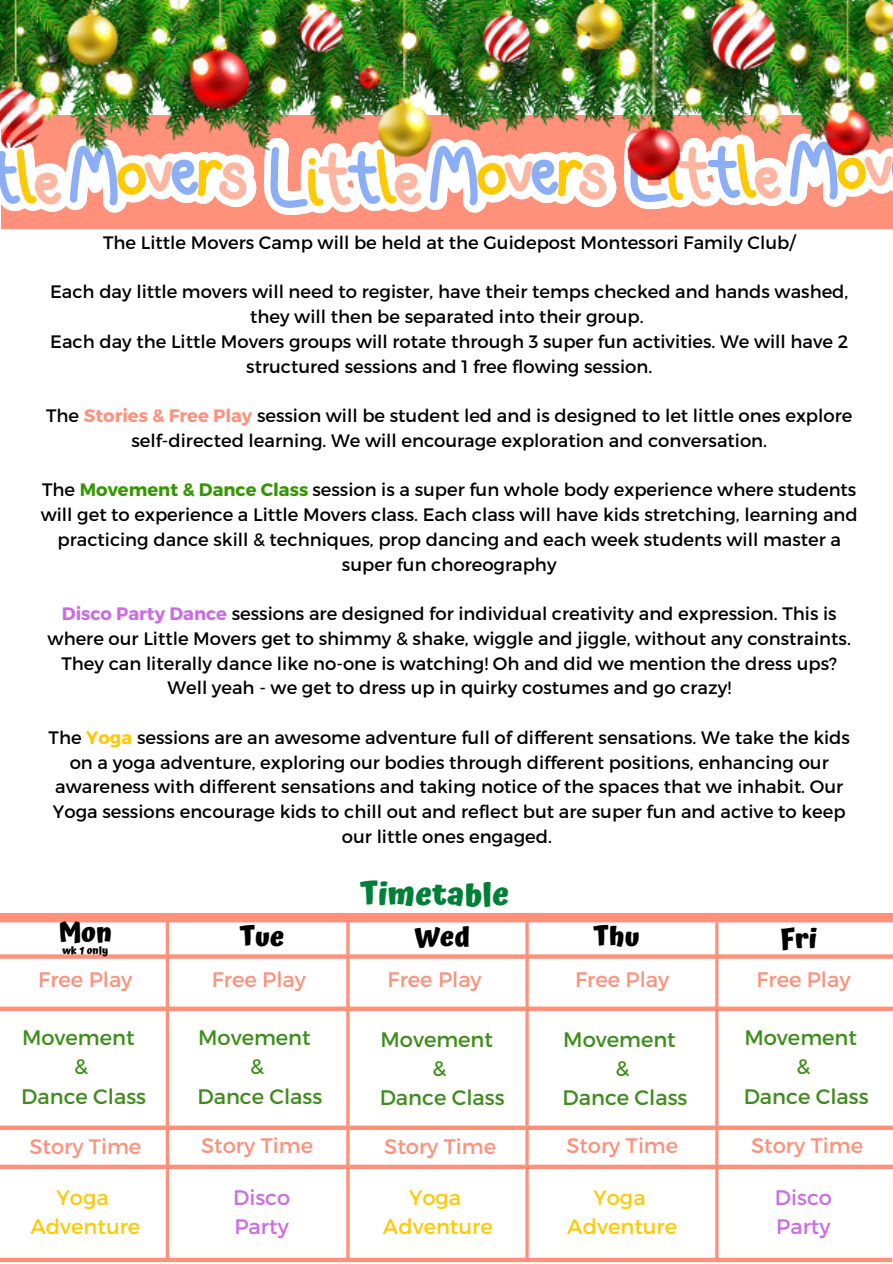
<style>
.page{position:relative;width:893px;height:1264px;background:#fff}
.page>*{position:absolute;margin:0;border:0;box-sizing:border-box;transform-origin:0 0}
.t1{font:700 31.5px "Atma";color:#008037}
.t2{font:700 27px "Atma";color:#000}
.t3{font:21px/29.2px "Montserrat";color:#3d8d1a;text-align:center}
.t4{font:21px "Montserrat";color:#ff917b}
.t5{font:21px/29.2px "Montserrat";color:#ffc907;text-align:center}
.t6{font:21px/29.2px "Montserrat";color:#cb6ce6}
.t7{font:18px/24.8px "Montserrat";color:#000;text-align:center}
.t8{font:700 10.5px "Atma";color:#000}
.s1{font-weight:700;color:#ff917b}
.s2{font-weight:700;color:#339800}
.s3{font-weight:700;color:#cb6ce6}
.s4{font-weight:700;color:#ffc907}
</style>
<div class="page">
<div style="left:1px;top:115px;width:891px;height:113px;background:#ff917b"></div>
<img style="left:1px;top:195px;width:614px;height:21px">
<img style="left:627px;top:195px;width:235px;height:15px">
<img style="left:0;top:0;width:892px;height:195px">
<svg style="left:0;top:913px;width:892px;height:349px"></svg>
<p class="t7" style="left:103px;top:229px;width:693px">The Little Movers Camp will be held at the Guidepost Montessori Family Club/</p>
<p class="t7" style="left:50px;top:279px;width:799px">Each day little movers will need to register, have their temps checked and hands washed, they will then be separated into their group.<br>Each day the Little Movers groups will rotate through 3 super fun activities. We will have 2 structured sessions and 1 free flowing session.</p>
<p class="t7" style="left:46px;top:402px;width:807px">The <span class="s1">Stories &amp; Free Play</span> session will be student led and is designed to let little ones explore self-directed learning. We will encourage exploration and conversation.</p>
<p class="t7" style="left:41px;top:476px;width:818px">The <span class="s2">Movement &amp; Dance Class</span> session is a super fun whole body experience where students will get to experience a Little Movers class. Each class will have kids stretching, learning and practicing dance skill &amp; techniques, prop dancing and each week students will master a super fun choreography</p>
<p class="t7" style="left:48px;top:600px;width:804px"><span class="s3">Disco Party Dance</span> sessions are designed for individual creativity and expression. This is where our Little Movers get to shimmy &amp; shake, wiggle and jiggle, without any constraints.<br>They can literally dance like no-one is watching! Oh and did we mention the dress ups?<br>Well yeah - we get to dress up in quirky costumes and go crazy!</p>
<p class="t7" style="left:49px;top:724px;width:802px">The <span class="s4">Yoga</span> sessions are an awesome adventure full of different sensations. We take the kids on a yoga adventure, exploring our bodies through different positions, enhancing our awareness with different sensations and taking notice of the spaces that we inhabit. Our Yoga sessions encourage kids to chill out and reflect but are super fun and active to keep our little ones engaged.</p>
<h1 class="t1" style="left:360px;top:876px;width:151px">Timetable</h1>
<h2 class="t2" style="left:58px;top:917px;width:55px">Mon</h2>
<h2 class="t2" style="left:239px;top:920px;width:47px">Tue</h2>
<h2 class="t2" style="left:414px;top:920px;width:57px">Wed</h2>
<h2 class="t2" style="left:593px;top:920px;width:48px">Thu</h2>
<h2 class="t2" style="left:779px;top:922px;width:39px">Fri</h2>
<p class="t4" style="left:38px;top:966px;width:96px">Free Play</p>
<p class="t3" style="left:21px;top:1022px;width:126px">Movement &amp;<br>Dance Class</p>
<p class="t4" style="left:29px;top:1133px;width:113px">Story Time</p>
<p class="t8" style="left:62px;top:943px;width:47px">wk 1 only</p>
<p class="t4" style="left:212px;top:966px;width:96px">Free Play</p>
<p class="t4" style="left:387px;top:966px;width:96px">Free Play</p>
<p class="t4" style="left:575px;top:966px;width:96px">Free Play</p>
<p class="t4" style="left:756px;top:966px;width:96px">Free Play</p>
<p class="t3" style="left:197px;top:1022px;width:126px">Movement &amp;<br>Dance Class</p>
<p class="t3" style="left:379px;top:1023px;width:126px">Movement &amp;<br>Dance Class</p>
<p class="t3" style="left:562px;top:1023px;width:126px">Movement &amp;<br>Dance Class</p>
<p class="t3" style="left:743px;top:1022px;width:126px">Movement &amp;<br>Dance Class</p>
<p class="t4" style="left:201px;top:1132px;width:113px">Story Time</p>
<p class="t4" style="left:384px;top:1133px;width:113px">Story Time</p>
<p class="t4" style="left:566px;top:1132px;width:113px">Story Time</p>
<p class="t4" style="left:751px;top:1132px;width:113px">Story Time</p>
<p class="t5" style="left:383px;top:1181px;width:111px">Yoga<br>Adventure</p>
<p class="t5" style="left:567px;top:1181px;width:111px">Yoga<br>Adventure</p>
<p class="t6" style="left:774px;top:1181px;width:59px">Disco<br>Party</p>
<p class="t5" style="left:30px;top:1181px;width:111px">Yoga<br>Adventure</p>
<p class="t6" style="left:233px;top:1181px;width:59px">Disco<br>Party</p>
</div>
